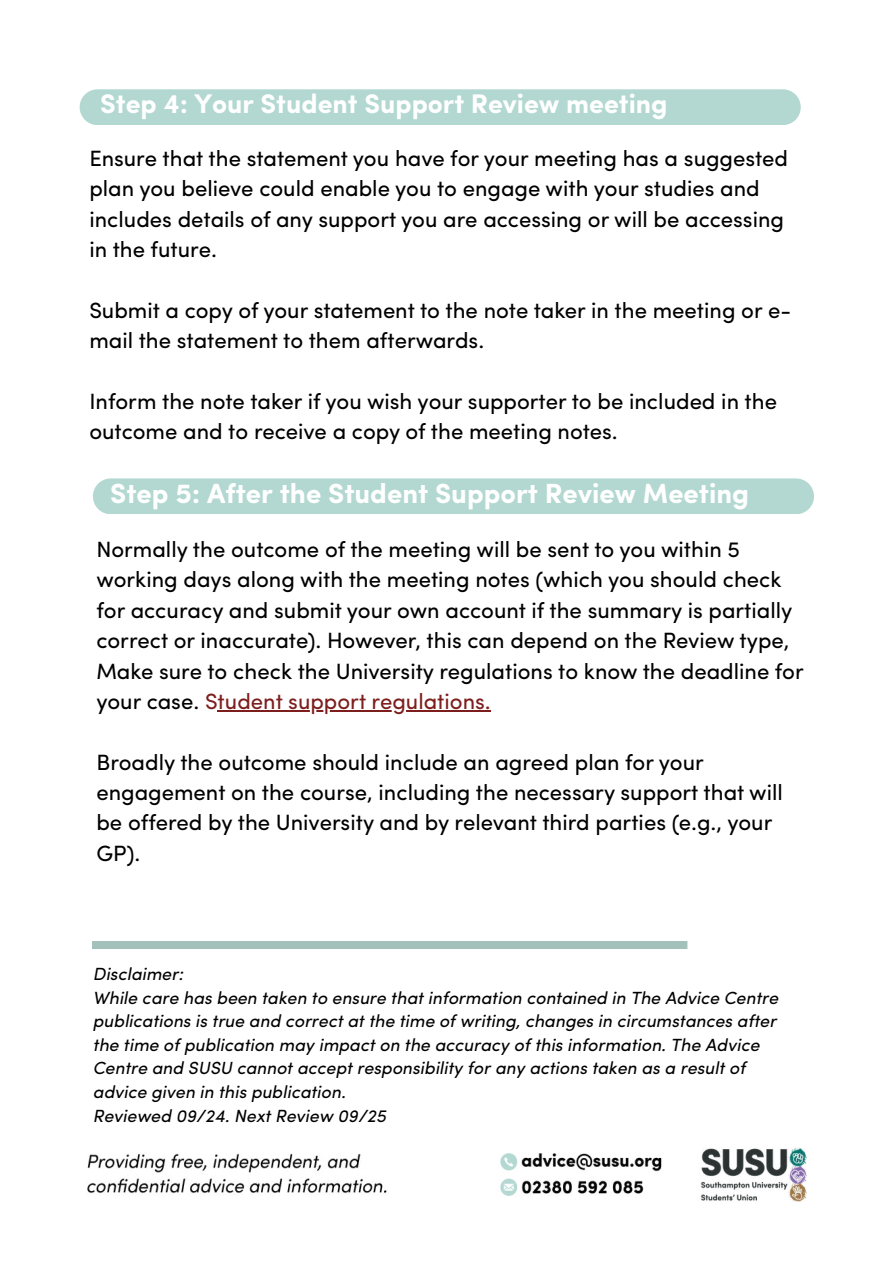
<style>
.page{position:relative;width:894px;height:1276px;background:#fff}
.page>*{position:absolute;margin:0;border:0;box-sizing:border-box;transform-origin:0 0}
.t1{font:700 27.75px "Sofia Pro";color:#fff}
.t2{font:700 27px "Sofia Pro";color:#fff}
.t3{font:22.2px/30.3px "Sofia Pro";color:#000}
.t4{font:italic 17.7px/23.7px "Sofia Pro";color:#000}
.s1{color:#7d1e1d}
</style>
<div class="page">
<img style="left:87px;top:1147px;width:719px;height:54px">
<div style="left:80px;top:89px;width:720px;height:36px;background:#b2d8d1"></div>
<div style="left:93px;top:478px;width:720px;height:36px;background:#b2d8d1"></div>
<hr style="left:217px;top:710px;width:273px;height:1px;background:#7d1e1d">
<p class="t2" style="left:100px;top:83px;width:569px">Step 4: Your Student Support Review meeting</p>
<p class="t3" style="left:89px;top:142px;width:700px">Ensure that the statement you have for your meeting has a suggested plan you believe could enable you to engage with your studies and includes details of any support you are accessing or will be accessing in the future.</p>
<p class="t3" style="left:89px;top:293px;width:703px">Submit a copy of your statement to the note taker in the meeting or e&shy;mail the statement to them afterwards.</p>
<p class="t3" style="left:89px;top:385px;width:689px">Inform the note taker if you wish your supporter to be included in the outcome and to receive a copy of the meeting notes.</p>
<p class="t1" style="left:110px;top:472px;width:640px">Step 5: After the Student Support Review Meeting</p>
<p class="t3" style="left:96px;top:532px;width:708px">Normally the outcome of the meeting will be sent to you within 5 working days along with the meeting notes (which you should check for accuracy and submit your own account if the summary is partially correct or inaccurate). However, this can depend on the Review type, Make sure to check the University regulations to know the deadline for your case. <span class="s1">Student support regulations.</span></p>
<p class="t3" style="left:96px;top:745px;width:687px">Broadly the outcome should include an agreed plan for your engagement on the course, including the necessary support that will be offered by the University and by relevant third parties (e.g., your GP).</p>
<p class="t4" style="left:93px;top:960px;width:686px">Disclaimer:<br>While care has been taken to ensure that information contained in The Advice Centre publications is true and correct at the time of writing, changes in circumstances after the time of publication may impact on the accuracy of this information. The Advice Centre and SUSU cannot accept responsibility for any actions taken as a result of advice given in this publication.<br>Reviewed 09/24. Next Review 09/25</p>
</div>
